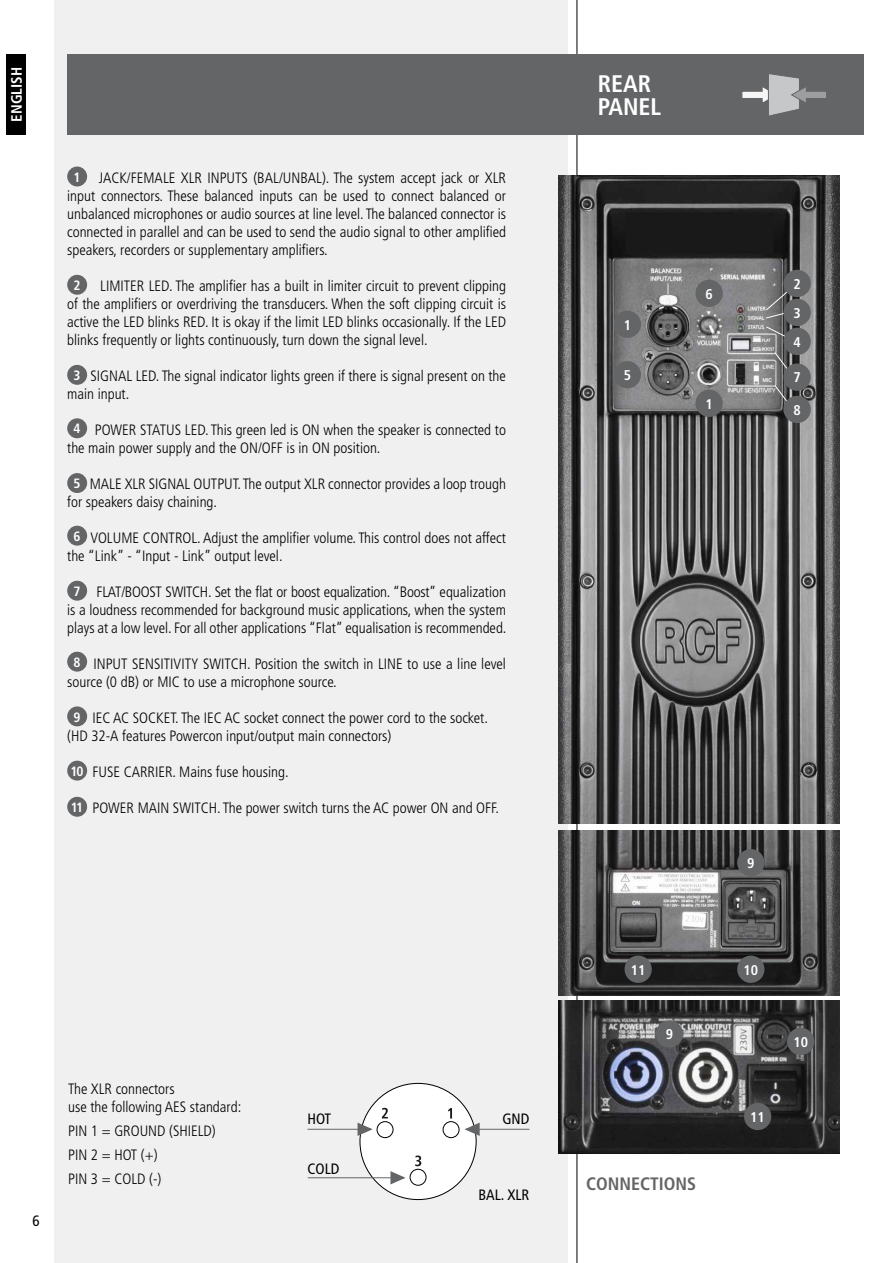
<style>
.page{position:relative;width:893px;height:1263px;background:#fff}
.page>*{position:absolute;margin:0;border:0;box-sizing:border-box;transform-origin:0 0}
.t1{font:700 condensed 24px/22.5px "Frutiger LT Std";color:#fff}
.t2{font:700 condensed 18px "Frutiger LT Std";color:#646567}
.t3{font:300 condensed 15px/18px "Frutiger LT Std";color:#000}
.t4{font:condensed 15px "Frutiger LT Std";color:#000}
.t5{font:700 condensed 15px "Frutiger LT Std";color:#fff}
.t6{font:700 condensed 14.1px/29px "Frutiger LT Std";color:#fff;text-align:justify}
.t7{font:700 condensed 13.5px "Frutiger LT Std";color:#fff}
</style>
<div class="page">
<div style="left:54px;top:0;width:514px;height:1263px;background:#f0f0f1"></div>
<hr style="left:577px;top:0;width:1px;height:1263px;background:#000">
<div style="left:6px;top:54px;width:20px;height:81px;background:#000"></div>
<div style="left:67px;top:54px;width:797px;height:81px;background:#646567"></div>
<svg style="left:742px;top:74px;width:84px;height:42px"></svg>
<div style="left:67px;top:167px;width:20px;height:19px;background:#646567;border-radius:50%"></div>
<div style="left:67px;top:275px;width:20px;height:20px;background:#646567;border-radius:50%"></div>
<div style="left:67px;top:365px;width:20px;height:20px;background:#646567;border-radius:50%"></div>
<div style="left:67px;top:418px;width:20px;height:20px;background:#646567;border-radius:50%"></div>
<div style="left:67px;top:473px;width:20px;height:20px;background:#646567;border-radius:50%"></div>
<div style="left:67px;top:526px;width:20px;height:20px;background:#646567;border-radius:50%"></div>
<div style="left:67px;top:581px;width:20px;height:20px;background:#646567;border-radius:50%"></div>
<div style="left:67px;top:652px;width:20px;height:20px;background:#646567;border-radius:50%"></div>
<div style="left:67px;top:706px;width:20px;height:20px;background:#646567;border-radius:50%"></div>
<div style="left:67px;top:761px;width:20px;height:19px;background:#646567;border-radius:50%"></div>
<div style="left:67px;top:797px;width:20px;height:20px;background:#646567;border-radius:50%"></div>
<div style="left:360px;top:1083px;width:116px;height:116px;background:#fff;border-radius:50%"></div>
<hr style="left:307px;top:1129px;width:61px;height:1px;background:#646567">
<hr style="left:308px;top:1177px;width:93px;height:1px;background:#646567">
<hr style="left:469px;top:1129px;width:60px;height:1px;background:#646567">
<svg style="left:357px;top:1108px;width:123px;height:78px"></svg>
<img style="left:559px;top:831px;width:280px;height:165px">
<img style="left:559px;top:175px;width:280px;height:648px">
<div style="left:614px;top:311px;width:27px;height:27px;background:#646567;border-radius:50%"></div>
<div style="left:695px;top:390px;width:28px;height:27px;background:#646567;border-radius:50%"></div>
<div style="left:695px;top:280px;width:28px;height:27px;background:#646567;border-radius:50%"></div>
<svg style="left:765px;top:326px;width:26px;height:14px"></svg>
<svg style="left:774px;top:352px;width:17px;height:22px"></svg>
<svg style="left:774px;top:385px;width:17px;height:22px"></svg>
<svg style="left:765px;top:288px;width:26px;height:31px"></svg>
<div style="left:783px;top:270px;width:28px;height:27px;background:#646567;border-radius:50%"></div>
<div style="left:783px;top:299px;width:28px;height:27px;background:#646567;border-radius:50%"></div>
<div style="left:783px;top:328px;width:28px;height:27px;background:#646567;border-radius:50%"></div>
<div style="left:614px;top:361px;width:27px;height:27px;background:#646567;border-radius:50%"></div>
<div style="left:783px;top:363px;width:28px;height:28px;background:#646567;border-radius:50%"></div>
<div style="left:783px;top:396px;width:28px;height:27px;background:#646567;border-radius:50%"></div>
<div style="left:624px;top:955px;width:28px;height:28px;background:#646567;border-radius:50%"></div>
<div style="left:737px;top:849px;width:27px;height:27px;background:#646567;border-radius:50%"></div>
<div style="left:737px;top:955px;width:27px;height:28px;background:#646567;border-radius:50%"></div>
<img style="left:559px;top:1000px;width:280px;height:153px">
<div style="left:744px;top:1103px;width:27px;height:27px;background:#646567;border-radius:50%"></div>
<div style="left:656px;top:1020px;width:27px;height:28px;background:#646567;border-radius:50%"></div>
<div style="left:787px;top:1028px;width:27px;height:27px;background:#646567;border-radius:50%"></div>
<p class="t5" style="left:8px;top:122px;width:56px;rotate:-90deg">ENGLISH</p>
<h1 class="t1" style="left:598px;top:73px;width:65px">REAR<br>PANEL</h1>
<p class="t3" style="left:67px;top:169px;width:440px;text-align:justify;text-indent:32px">JACK/FEMALE XLR INPUTS (BAL/UNBAL). The system accept jack or XLR input connectors. These balanced inputs can be used to connect balanced or unbalanced microphones or audio sources at line level. The balanced connector is connected in parallel and can be used to send the audio signal to other amplified speakers, recorders or supplementary amplifiers.</p>
<p class="t3" style="left:67px;top:277px;width:440px;text-align:justify;text-indent:33px">LIMITER LED. The amplifier has a built in limiter circuit to prevent clipping of the amplifiers or overdriving the transducers. When the soft clipping circuit is active the LED blinks RED. It is okay if the limit LED blinks occasionally. If the LED blinks frequently or lights continuously, turn down the signal level.</p>
<p class="t3" style="left:67px;top:367px;width:440px;text-indent:23px">SIGNAL LED. The signal indicator lights green if there is signal present on the main input.</p>
<p class="t3" style="left:67px;top:421px;width:440px;text-indent:28px">POWER STATUS LED. This green led is ON when the speaker is connected to the main power supply and the ON/OFF is in ON position.</p>
<p class="t3" style="left:67px;top:475px;width:440px;text-indent:23px">MALE XLR SIGNAL OUTPUT. The output XLR connector provides a loop trough for speakers daisy chaining.</p>
<p class="t3" style="left:67px;top:529px;width:440px;text-indent:23px">VOLUME CONTROL. Adjust the amplifier volume. This control does not affect the “Link” - “Input - Link” output level.</p>
<p class="t3" style="left:67px;top:583px;width:441px;text-align:justify;text-indent:29px">FLAT/BOOST SWITCH. Set the flat or boost equalization. “Boost” equalization is a loudness recommended for background music applications, when the system plays at a low level. For all other applications “Flat” equalisation is recommended.</p>
<p class="t3" style="left:67px;top:655px;width:440px;text-indent:26px">INPUT SENSITIVITY SWITCH. Position the switch in LINE to use a line level source (0 dB) or MIC to use a microphone source.</p>
<p class="t3" style="left:67px;top:709px;width:422px;text-indent:25px">IEC AC SOCKET. The IEC AC socket connect the power cord to the socket. (HD 32-A features Powercon input/output main connectors)</p>
<p class="t3" style="left:92px;top:763px;width:198px">FUSE CARRIER. Mains fuse housing.</p>
<p class="t3" style="left:92px;top:799px;width:408px">POWER MAIN SWITCH. The power switch turns the AC power ON and OFF.</p>
<p class="t7" style="left:74px;top:169px;width:9px">1</p>
<p class="t7" style="left:74px;top:277px;width:9px">2</p>
<p class="t7" style="left:74px;top:367px;width:9px">3</p>
<p class="t7" style="left:74px;top:421px;width:9px">4</p>
<p class="t7" style="left:74px;top:475px;width:9px">5</p>
<p class="t7" style="left:74px;top:528px;width:9px">6</p>
<p class="t7" style="left:74px;top:583px;width:9px">7</p>
<p class="t7" style="left:74px;top:654px;width:9px">8</p>
<p class="t7" style="left:74px;top:709px;width:9px">9</p>
<p class="t7" style="left:71px;top:763px;width:15px">10</p>
<p class="t7" style="left:71px;top:799px;width:14px">11</p>
<p class="t4" style="left:33px;top:1211px;width:9px">6</p>
<p class="t3" style="left:68px;top:1080px;width:175px">The XLR connectors<br>use the following AES standard:</p>
<p class="t3" style="left:68px;top:1119px;width:149px;line-height:24px">PIN 1 = GROUND (SHIELD)<br>PIN 2 = HOT (+)<br>PIN 3 = COLD (-)</p>
<p class="t4" style="left:307px;top:1110px;width:25px">HOT</p>
<p class="t4" style="left:502px;top:1110px;width:28px">GND</p>
<p class="t4" style="left:307px;top:1160px;width:33px">COLD</p>
<p class="t4" style="left:479px;top:1186px;width:52px">BAL. XLR</p>
<p class="t6" style="left:624px;top:310px;width:9px">1</p>
<p class="t6" style="left:705px;top:279px;width:9px">6</p>
<p class="t6" style="left:793px;top:269px;width:9px">2<br>3<br>4</p>
<p class="t6" style="left:624px;top:361px;width:9px">5</p>
<p class="t6" style="left:793px;top:363px;width:9px">7</p>
<p class="t6" style="left:793px;top:395px;width:9px">8</p>
<p class="t6" style="left:705px;top:389px;width:9px">1</p>
<p class="t6" style="left:631px;top:955px;width:16px">11</p>
<p class="t6" style="left:666px;top:1020px;width:9px">9</p>
<p class="t2" style="left:586px;top:1173px;width:111px">CONNECTIONS</p>
<p class="t6" style="left:747px;top:849px;width:9px">9</p>
<p class="t6" style="left:743px;top:955px;width:16px">10</p>
<p class="t6" style="left:750px;top:1102px;width:16px">11</p>
<p class="t6" style="left:793px;top:1027px;width:16px">10</p>
</div>
